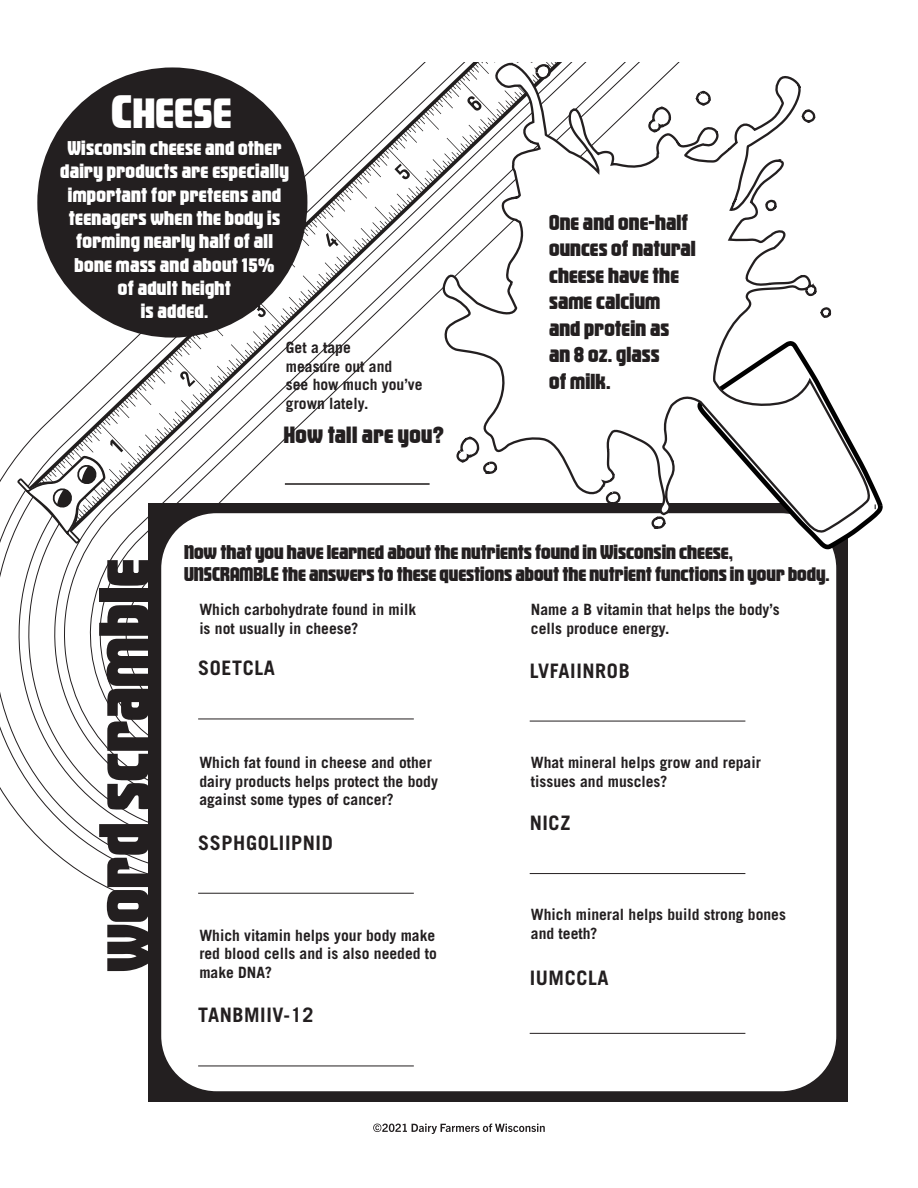
<style>
.page{position:relative;width:918px;height:1188px;background:#fff}
.page>*{position:absolute;margin:0;border:0;box-sizing:border-box;transform-origin:0 0}
.t1{font:700 62.25px "Venus Envy";color:#231f20}
.t2{font:700 36.3px "Venus Envy";letter-spacing:.01em;color:#fff;scale:1.1 1}
.t3{font:700 20.25px "Venus Envy";letter-spacing:.02em;color:#231f20}
.t4{font:700 19.95px "Trade Gothic";letter-spacing:.03em;color:#231f20}
.t5{font:700 18.6px/26.4px "Venus Envy";letter-spacing:.01em;color:#231f20}
.t6{font:700 17.1px/23.4px "Venus Envy";letter-spacing:.02em;color:#fff;text-align:center}
.t7{font:700 17.1px/21.8px "Venus Envy";color:#231f20}
.t8{font:700 15.6px/18.6px "Trade Gothic";color:#231f20}
.s1{font-size:40.35px}
</style>
<div class="page">
<svg style="left:0;top:457px;width:148px;height:447px"></svg>
<svg style="left:16px;top:63px;width:423px;height:482px"></svg>
<div style="left:148px;top:503px;width:700px;height:598px;background:#231f20"></div>
<div style="left:160px;top:512px;width:677px;height:580px;background:#fff;border-radius:56px"></div>
<hr style="left:198px;top:719px;width:216px;height:1px;background:#231f20">
<hr style="left:198px;top:893px;width:216px;height:1px;background:#231f20">
<hr style="left:198px;top:1066px;width:216px;height:1px;background:#231f20">
<hr style="left:530px;top:721px;width:215px;height:1px;background:#231f20">
<hr style="left:530px;top:873px;width:215px;height:1px;background:#231f20">
<hr style="left:530px;top:1033px;width:215px;height:1px;background:#231f20">
<hr style="left:285px;top:483px;width:145px;height:2px;background:#231f20">
<div style="left:37px;top:67px;width:270px;height:271px;background:#231f20;border-radius:50%"></div>
<svg style="left:814px;top:487px;width:69px;height:66px"></svg>
<svg style="left:439px;top:62px;width:436px;height:477px"></svg>
<svg style="left:373px;top:1124px;width:172px;height:10px"></svg>
<h2 class="t2" style="left:111px;top:88px;width:111px"><span class="s1">C</span>HEESE</h2>
<p class="t6" style="left:60px;top:137px;width:230px">Wisconsin cheese and other dairy products are especially important for preteens and teenagers when the body is forming nearly half of all bone mass and about 15%<br>of adult height<br>is added.</p>
<p class="t8" style="left:286px;top:338px;width:138px">Get a tape<br>measure out and<br>see how much you’ve grown lately.</p>
<p class="t3" style="left:284px;top:421px;width:162px">How tall are you?</p>
<p class="t5" style="left:549px;top:210px;width:148px">One and one-half ounces of natural cheese have the same calcium and protein as<br>an 8 oz. glass<br>of milk.</p>
<h1 class="t1" style="left:80px;top:973px;width:415px;rotate:-90deg">word scramble</h1>
<p class="t7" style="left:184px;top:542px;width:647px">Now that you have learned about the nutrients found in Wisconsin cheese,<br>UNSCRAMBLE the answers to these questions about the nutrient functions in your body.</p>
<p class="t8" style="left:199px;top:600px;width:218px">Which carbohydrate found in milk is not usually in cheese?</p>
<p class="t4" style="left:198px;top:656px;width:78px">SOETCLA</p>
<p class="t8" style="left:199px;top:753px;width:240px">Which fat found in cheese and other dairy products helps protect the body against some types of cancer?</p>
<p class="t4" style="left:198px;top:830px;width:136px">SSPHGOLIIPNID</p>
<p class="t8" style="left:199px;top:926px;width:239px;text-align:justify">Which vitamin helps your body make red blood cells and is also needed to make DNA?</p>
<p class="t4" style="left:198px;top:1003px;width:117px">TANBMIIV-12</p>
<p class="t8" style="left:531px;top:600px;width:250px">Name a B vitamin that helps the body’s cells produce energy.</p>
<p class="t4" style="left:530px;top:658px;width:102px">LVFAIINROB</p>
<p class="t8" style="left:531px;top:753px;width:231px">What mineral helps grow and repair tissues and muscles?</p>
<p class="t4" style="left:530px;top:811px;width:42px">NICZ</p>
<p class="t8" style="left:531px;top:905px;width:257px">Which mineral helps build strong bones and teeth?</p>
<p class="t4" style="left:530px;top:965px;width:81px">IUMCCLA</p>
</div>
